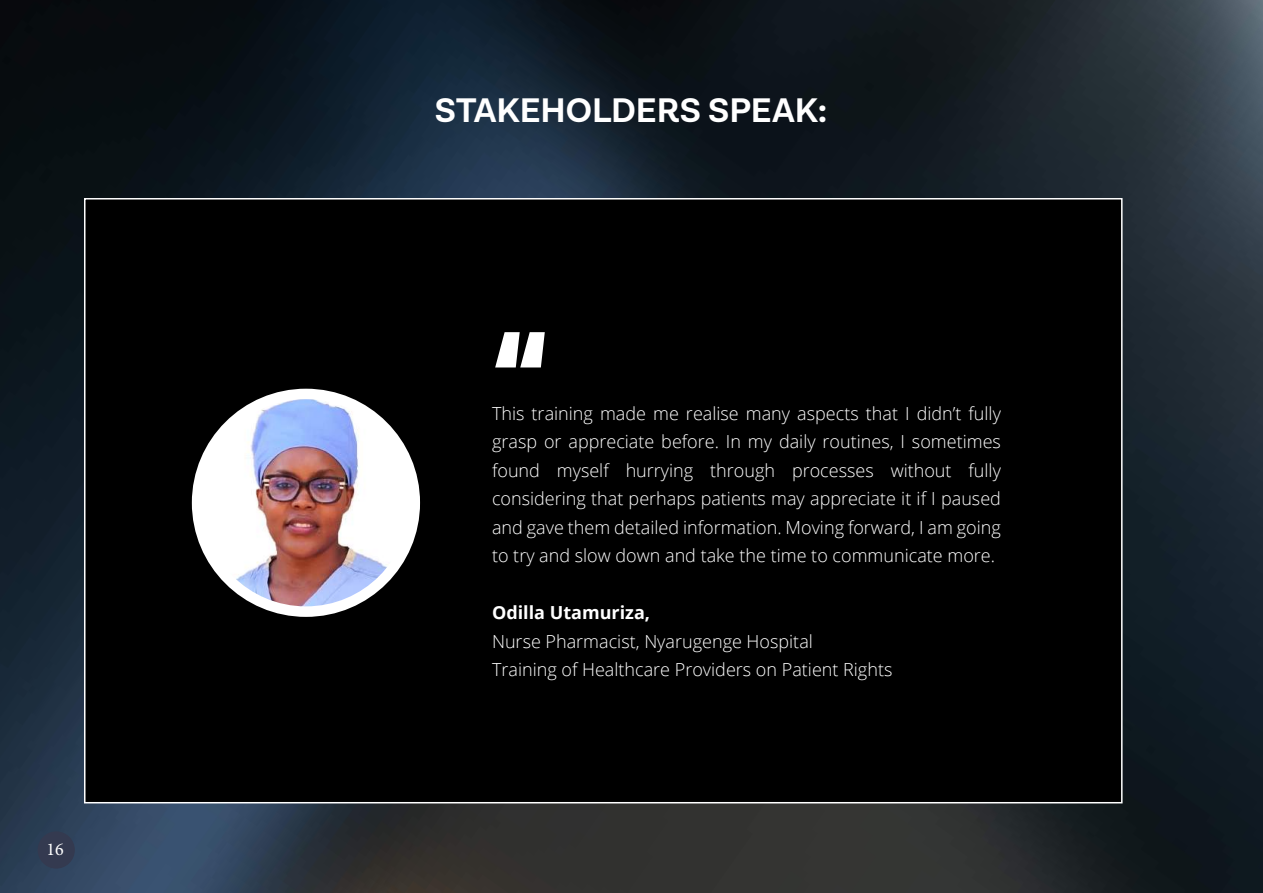
<style>
.page{position:relative;width:1263px;height:893px;background:#fff}
.page>*{position:absolute;margin:0;border:0;box-sizing:border-box;transform-origin:0 0}
.t1{font:900 112.5px "Gilroy";color:#fff}
.t2{font:700 34.5px "Lota Grotesque";letter-spacing:-.005em;color:#fff}
.t3{font:300 18px/28.5px "Open Sans";color:#fff;text-align:justify}
.t4{font:700 18px "Open Sans";color:#fff}
.t5{font:18px "Minion Pro";color:#fff}
</style>
<div class="page">
<img style="left:0;top:0;width:1263px;height:893px">
<div style="left:84px;top:198px;width:1038px;height:605px;background:#000;border:2px solid #fff"></div>
<img style="left:197px;top:394px;width:218px;height:218px;border-radius:109px">
<div style="left:192px;top:389px;width:228px;height:228px;border:10px solid #fff;border-radius:50%"></div>
<div style="left:38px;top:831px;width:37px;height:38px;background:#343a50;border-radius:50%"></div>
<p class="t5" style="left:46px;top:837px;width:19px">16</p>
<h2 class="t2" style="left:435px;top:90px;width:394px">STAKEHOLDERS SPEAK:</h2>
<h1 class="t1" style="left:490px;top:300px;width:61px">“</h1>
<p class="t3" style="left:492px;top:398px;width:510px">This training made me realise many aspects that I didn’t fully grasp or appreciate before. In my daily routines, I sometimes found myself hurrying through processes without fully considering that perhaps patients may appreciate it if I paused and gave them detailed information. Moving forward, I am going to try and slow down and take the time to communicate more.</p>
<p class="t4" style="left:492px;top:600px;width:160px">Odilla Utamuriza,</p>
<p class="t3" style="left:492px;top:626px;width:402px">Nurse Pharmacist, Nyarugenge Hospital<br>Training of Healthcare Providers on Patient Rights</p>
</div>
